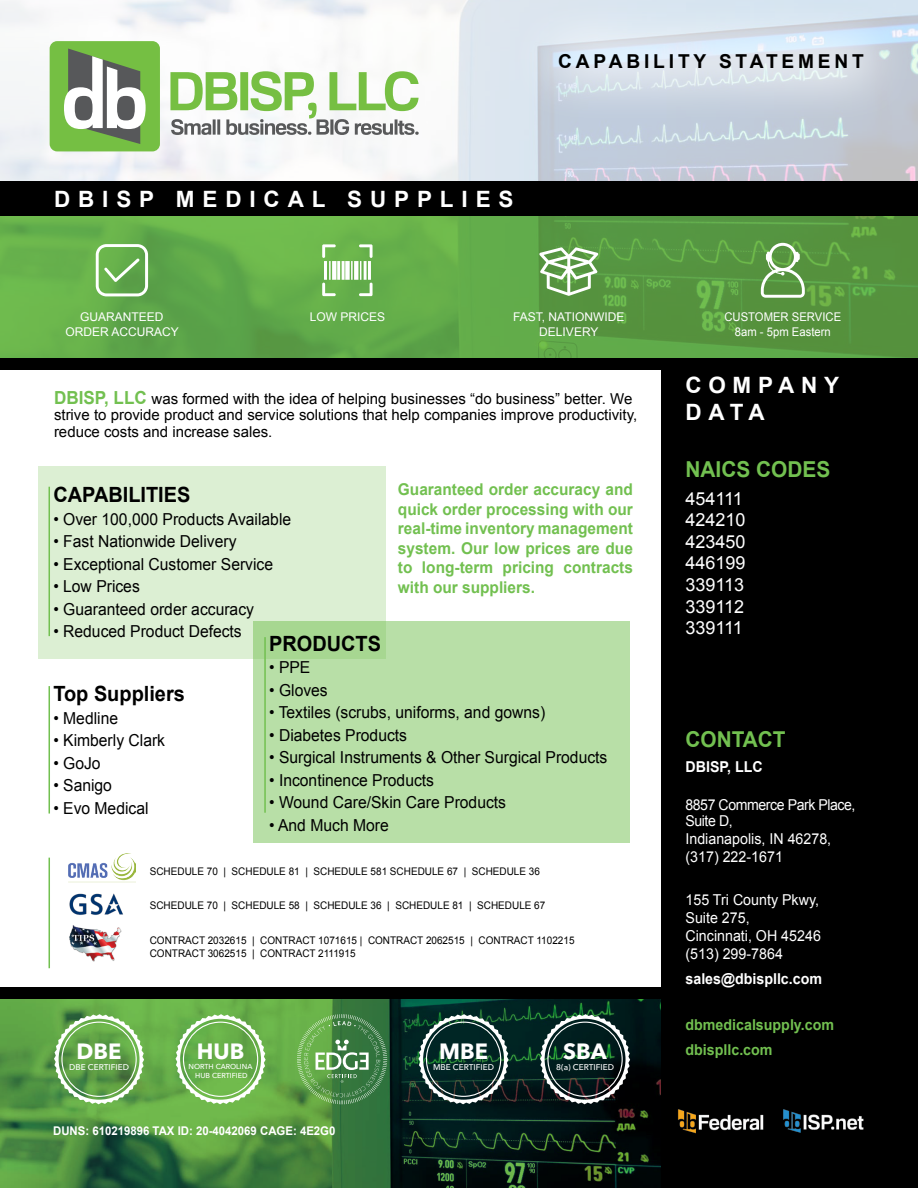
<style>
.page{position:relative;width:918px;height:1188px;background:#fff}
.page>*{position:absolute;margin:0;border:0;box-sizing:border-box;transform-origin:0 0}
.t1{font:700 22.5px "Arial";letter-spacing:.35em;color:#fff}
.t2{font:700 22.5px/27px "Arial";letter-spacing:.3em;color:#fff}
.t3{font:700 22.05px "Arial";color:#72c050;scale:.95 1}
.t4{font:700 21.9px "Avenir Next";color:#fff}
.t5{font:700 21.9px "Arial";color:#72c050;scale:.95 1}
.t6{font:700 21px "Arial";color:#000;scale:.95 1}
.t7{font:700 19.2px "Arial";letter-spacing:.2em;color:#000}
.t8{font:18px "Arial";color:#fff}
.t9{font:16.5px "Arial";color:#000;scale:.95 1}
.t10{font:700 16.2px/19.5px "Arial";color:#72c050;text-align:justify;scale:.95 1}
.t11{font:15px/16.5px "Arial";color:#000}
.t12{font:15px/18px "Arial";color:#fff;scale:.95 1}
.t13{font:700 15px "Arial";color:#72c050;scale:.95 1}
.t14{font:15px/16.2px "Arial";letter-spacing:-.03em;color:#fff;scale:.94 1}
.t15{font:700 15px "Arial";color:#fff;scale:.95 1}
.t16{font:12px/14.4px "Arial";color:#fff;text-align:center}
.t17{font:700 12px "Arial";color:#fff;scale:.95 1}
.t18{font:12px/14.4px "Arial";color:#fff;text-align:center;scale:.94 1}
.t19{font:10.5px "Arial";color:#000;scale:.95 1}
.t20{font:500 8.25px "Avenir Next";color:#fff}
.t21{font:500 7.2px/8.6px "Avenir Next";color:#fff;text-align:center}
.s1{font-weight:700;font-size:18px;color:#72c050}
</style>
<div class="page">
<img style="left:0;top:0;width:918px;height:181px">
<img style="left:171px;top:119px;width:244px;height:16px">
<img style="left:170px;top:71px;width:249px;height:48px">
<div style="left:50px;top:41px;width:110px;height:110px;background:#75bf43;border-radius:8px"></div>
<svg style="left:64px;top:49px;width:82px;height:95px"></svg>
<svg style="left:0;top:181px;width:918px;height:177px;background:#5fa546"></svg>
<svg style="left:0;top:987px;width:662px;height:201px;background:#306030"></svg>
<svg style="left:505px;top:0;width:413px;height:125px;background:#d3dde8"></svg>
<div style="left:0;top:181px;width:917px;height:35px;background:#000"></div>
<div style="left:0;top:358px;width:918px;height:11px;background:#000"></div>
<div style="left:0;top:988px;width:665px;height:11px;background:#000"></div>
<div style="left:662px;top:368px;width:256px;height:820px;background:#000"></div>
<svg style="left:539px;top:247px;width:59px;height:49px"></svg>
<svg style="left:54px;top:1014px;width:90px;height:90px;background:#75ad61"></svg>
<div style="left:61px;top:1022px;width:76px;height:75px;border:1px solid #fff;border-radius:50%"></div>
<svg style="left:176px;top:1014px;width:90px;height:90px;background:#7ebb64"></svg>
<div style="left:183px;top:1022px;width:75px;height:75px;border:1px solid #fff;border-radius:50%"></div>
<svg style="left:419px;top:1014px;width:90px;height:90px;background:#2a4844"></svg>
<div style="left:426px;top:1022px;width:75px;height:75px;border:1px solid #fff;border-radius:50%"></div>
<img style="left:540px;top:1014px;width:90px;height:90px">
<div style="left:547px;top:1022px;width:76px;height:75px;border:1px solid #fff;border-radius:50%"></div>
<svg style="left:297px;top:1014px;width:90px;height:90px;background:#5c9756"></svg>
<hr style="left:49px;top:858px;width:1px;height:110px;background:#72c050">
<img style="left:68px;top:854px;width:67px;height:29px">
<img style="left:69px;top:893px;width:54px;height:22px">
<img style="left:69px;top:925px;width:53px;height:37px">
<img style="left:678px;top:1109px;width:186px;height:25px">
<svg style="left:761px;top:243px;width:44px;height:55px"></svg>
<svg style="left:96px;top:244px;width:52px;height:52px"></svg>
<svg style="left:322px;top:244px;width:51px;height:52px"></svg>
<div style="left:38px;top:466px;width:348px;height:193px;background:#dcefd3"></div>
<div style="left:253px;top:621px;width:377px;height:221px;background:#b8dfa7"></div>
<hr style="left:49px;top:487px;width:1px;height:149px;background:#72c050">
<hr style="left:49px;top:686px;width:1px;height:128px;background:#72c050">
<hr style="left:264px;top:637px;width:2px;height:176px;background:#72c050">
<p class="t7" style="left:558px;top:49px;width:307px">CAPABILITY STATEMENT</p>
<p class="t1" style="left:54px;top:184px;width:461px">DBISP MEDICAL SUPPLIES</p>
<p class="t16" style="left:65px;top:310px;width:115px">GUARANTEED<br>ORDER ACCURACY</p>
<p class="t16" style="left:310px;top:310px;width:77px">LOW PRICES</p>
<p class="t18" style="left:724px;top:310px;width:126px">CUSTOMER SERVICE<br>8am - 5pm Eastern</p>
<p class="t16" style="left:513px;top:310px;width:113px">FAST, NATIONWIDE<br>DELIVERY</p>
<p class="t11" style="left:54px;top:390px;width:585px"><span class="s1">DBISP, LLC</span> was formed with the idea of helping businesses “do business” better. We strive to provide product and service solutions that help companies improve productivity, reduce costs and increase sales.</p>
<p class="t10" style="left:398px;top:481px;width:249px">Guaranteed order accuracy and quick order processing with our real-time inventory management system. Our low prices are due to long-term pricing contracts with our suppliers.</p>
<p class="t6" style="left:53px;top:481px;width:146px">CAPABILITIES</p>
<p class="t9" style="left:53px;top:508px;width:252px">• Over 100,000 Products Available</p>
<p class="t9" style="left:53px;top:530px;width:194px">• Fast Nationwide Delivery</p>
<p class="t9" style="left:53px;top:553px;width:233px">• Exceptional Customer Service</p>
<p class="t9" style="left:53px;top:575px;width:93px">• Low Prices</p>
<p class="t9" style="left:53px;top:598px;width:213px">• Guaranteed order accuracy</p>
<p class="t9" style="left:53px;top:620px;width:200px">• Reduced Product Defects</p>
<p class="t6" style="left:269px;top:630px;width:119px">PRODUCTS</p>
<p class="t9" style="left:269px;top:657px;width:45px">• PPE</p>
<p class="t9" style="left:269px;top:679px;width:63px">• Gloves</p>
<p class="t9" style="left:269px;top:702px;width:292px">• Textiles (scrubs, uniforms, and gowns)</p>
<p class="t9" style="left:269px;top:724px;width:147px">• Diabetes Products</p>
<p class="t9" style="left:269px;top:747px;width:358px">• Surgical Instruments &amp; Other Surgical Products</p>
<p class="t9" style="left:269px;top:769px;width:175px">• Incontinence Products</p>
<p class="t9" style="left:269px;top:792px;width:251px">• Wound Care/Skin Care Products</p>
<p class="t9" style="left:269px;top:814px;width:127px">• And Much More</p>
<p class="t6" style="left:53px;top:680px;width:140px">Top Suppliers</p>
<p class="t9" style="left:53px;top:707px;width:70px">• Medline</p>
<p class="t9" style="left:53px;top:730px;width:119px">• Kimberly Clark</p>
<p class="t9" style="left:53px;top:752px;width:51px">• GoJo</p>
<p class="t9" style="left:53px;top:775px;width:63px">• Sanigo</p>
<p class="t9" style="left:53px;top:797px;width:102px">• Evo Medical</p>
<p class="t19" style="left:150px;top:864px;width:412px">SCHEDULE 70 | SCHEDULE 81 | SCHEDULE 581 SCHEDULE 67 | SCHEDULE 36</p>
<p class="t19" style="left:150px;top:899px;width:418px">SCHEDULE 70 | SCHEDULE 58 | SCHEDULE 36 | SCHEDULE 81 | SCHEDULE 67</p>
<p class="t19" style="left:150px;top:933px;width:449px">CONTRACT 2032615 | CONTRACT 1071615 | CONTRACT 2062515 | CONTRACT 1102215</p>
<p class="t19" style="left:150px;top:946px;width:218px">CONTRACT 3062515 | CONTRACT 2111915</p>
<p class="t4" style="left:77px;top:1032px;width:46px">DBE</p>
<p class="t20" style="left:69px;top:1060px;width:61px">DBE CERTIFIED</p>
<p class="t4" style="left:197px;top:1032px;width:49px">HUB</p>
<p class="t21" style="left:189px;top:1062px;width:65px">NORTH CAROLINA<br>HUB CERTIFIED</p>
<p class="t4" style="left:439px;top:1032px;width:50px">MBE</p>
<p class="t20" style="left:433px;top:1060px;width:63px">MBE CERTIFIED</p>
<p class="t4" style="left:563px;top:1032px;width:45px">SBA</p>
<p class="t20" style="left:556px;top:1060px;width:59px">8(a) CERTIFIED</p>
<p class="t17" style="left:53px;top:1122px;width:299px">DUNS: 610219896 TAX ID: 20-4042069 CAGE: 4E2G0</p>
<p class="t2" style="left:685px;top:373px;width:155px">COMPANY<br>DATA</p>
<p class="t3" style="left:685px;top:455px;width:154px">NAICS CODES</p>
<p class="t8" style="left:685px;top:487px;width:59px">454111</p>
<p class="t8" style="left:685px;top:508px;width:62px">424210</p>
<p class="t8" style="left:685px;top:530px;width:62px">423450</p>
<p class="t8" style="left:685px;top:551px;width:62px">446199</p>
<p class="t8" style="left:685px;top:573px;width:60px">339113</p>
<p class="t8" style="left:685px;top:595px;width:60px">339112</p>
<p class="t8" style="left:685px;top:616px;width:59px">339111</p>
<p class="t5" style="left:686px;top:725px;width:107px">CONTACT</p>
<p class="t15" style="left:686px;top:756px;width:83px">DBISP, LLC</p>
<p class="t14" style="left:686px;top:797px;width:182px">8857 Commerce Park Place,<br>Suite D,</p>
<p class="t12" style="left:686px;top:830px;width:155px">Indianapolis, IN 46278,</p>
<p class="t12" style="left:686px;top:848px;width:104px">(317) 222-1671</p>
<p class="t12" style="left:686px;top:891px;width:142px">155 Tri County Pkwy,<br>Suite 275,</p>
<p class="t12" style="left:686px;top:927px;width:144px">Cincinnati, OH 45246</p>
<p class="t12" style="left:686px;top:945px;width:104px">(513) 299-7864</p>
<p class="t15" style="left:686px;top:969px;width:145px">sales@dbispllc.com</p>
<p class="t13" style="left:686px;top:1015px;width:158px">dbmedicalsupply.com</p>
<p class="t13" style="left:686px;top:1039px;width:93px">dbispllc.com</p>
</div>
